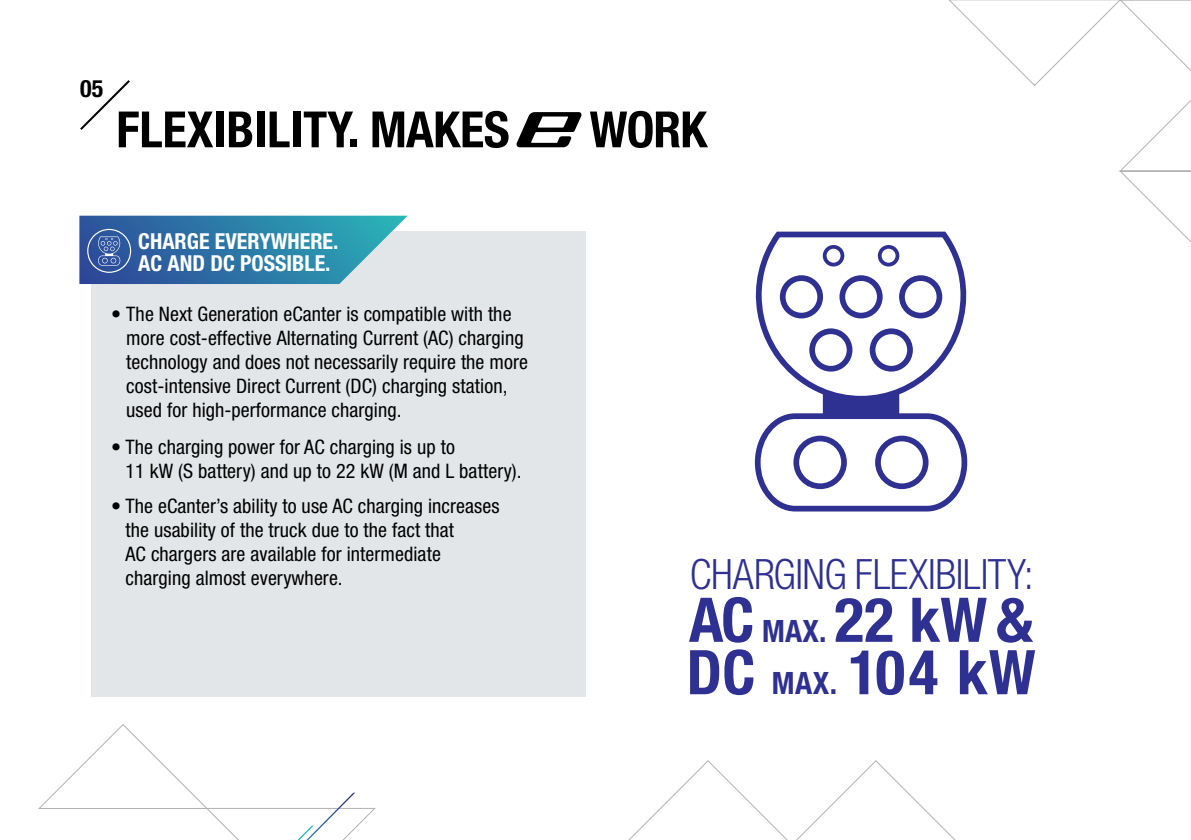
<style>
.page{position:relative;width:1191px;height:840px;background:#fff}
.page>*{position:absolute;margin:0;border:0;box-sizing:border-box;transform-origin:0 0}
.t1{font:700 condensed 61.6px/52.4px "Helvetica Neue LT Std";letter-spacing:.005em;color:#2e3092}
.t2{font:700 condensed 50px "Helvetica Neue LT Std";color:#000}
.t3{font:300 condensed 41.8px "Helvetica Neue LT Std";letter-spacing:-.015em;color:#2e3092}
.t4{font:700 condensed 24px "Helvetica Neue LT Std";color:#000}
.t5{font:700 condensed 22px/22px "Helvetica Neue LT Std";color:#fff}
.t6{font:condensed 20px/24px "Helvetica Neue LT Std";letter-spacing:.005em;color:#000}
.s1{font-size:30.8px}
</style>
<div class="page">
<svg style="left:516px;top:112px;width:66px;height:35px"></svg>
<svg style="left:80px;top:80px;width:50px;height:50px"></svg>
<svg style="left:949px;top:0;width:169px;height:61px"></svg>
<svg style="left:1010px;top:0;width:91px;height:86px"></svg>
<svg style="left:1118px;top:0;width:73px;height:243px"></svg>
<div style="left:91px;top:231px;width:494px;height:465px;background:#e3e6e8"></div>
<svg style="left:79px;top:215px;width:328px;height:69px;background:#4385af"></svg>
<svg style="left:38px;top:724px;width:338px;height:115px"></svg>
<svg style="left:297px;top:792px;width:58px;height:47px"></svg>
<svg style="left:629px;top:760px;width:326px;height:79px"></svg>
<svg style="left:754px;top:231px;width:214px;height:280px"></svg>
<p class="t4" style="left:80px;top:74px;width:25px">05</p>
<h2 class="t2" style="left:116px;top:99px;width:395px">FLEXIBILITY. MAKES</h2>
<h2 class="t2" style="left:589px;top:99px;width:119px">WORK</h2>
<p class="t5" style="left:138px;top:229px;width:202px">CHARGE EVERYWHERE.<br>AC AND DC POSSIBLE.</p>
<p class="t6" style="left:126px;top:301px;width:403px;text-indent:-15px">• The Next Generation eCanter is compatible with the more cost-effective Alternating Current (AC) charging technology and does not necessarily require the more cost-intensive Direct Current (DC) charging station, used for high-performance charging.</p>
<p class="t6" style="left:126px;top:434px;width:397px;text-indent:-14px">• The charging power for AC charging is up to<br>11 kW (S battery) and up to 22 kW (M and L battery).</p>
<p class="t6" style="left:126px;top:493px;width:375px;text-indent:-14px">• The eCanter’s ability to use AC charging increases the usability of the truck due to the fact that<br>AC chargers are available for intermediate charging almost everywhere.</p>
<h3 class="t3" style="left:690px;top:550px;width:345px">CHARGING FLEXIBILITY:</h3>
<h1 class="t1" style="left:686px;top:592px;width:350px">AC <span class="s1">MAX.</span> 22 kW&amp;<br>DC <span class="s1">MAX.</span> 104 kW</h1>
</div>
